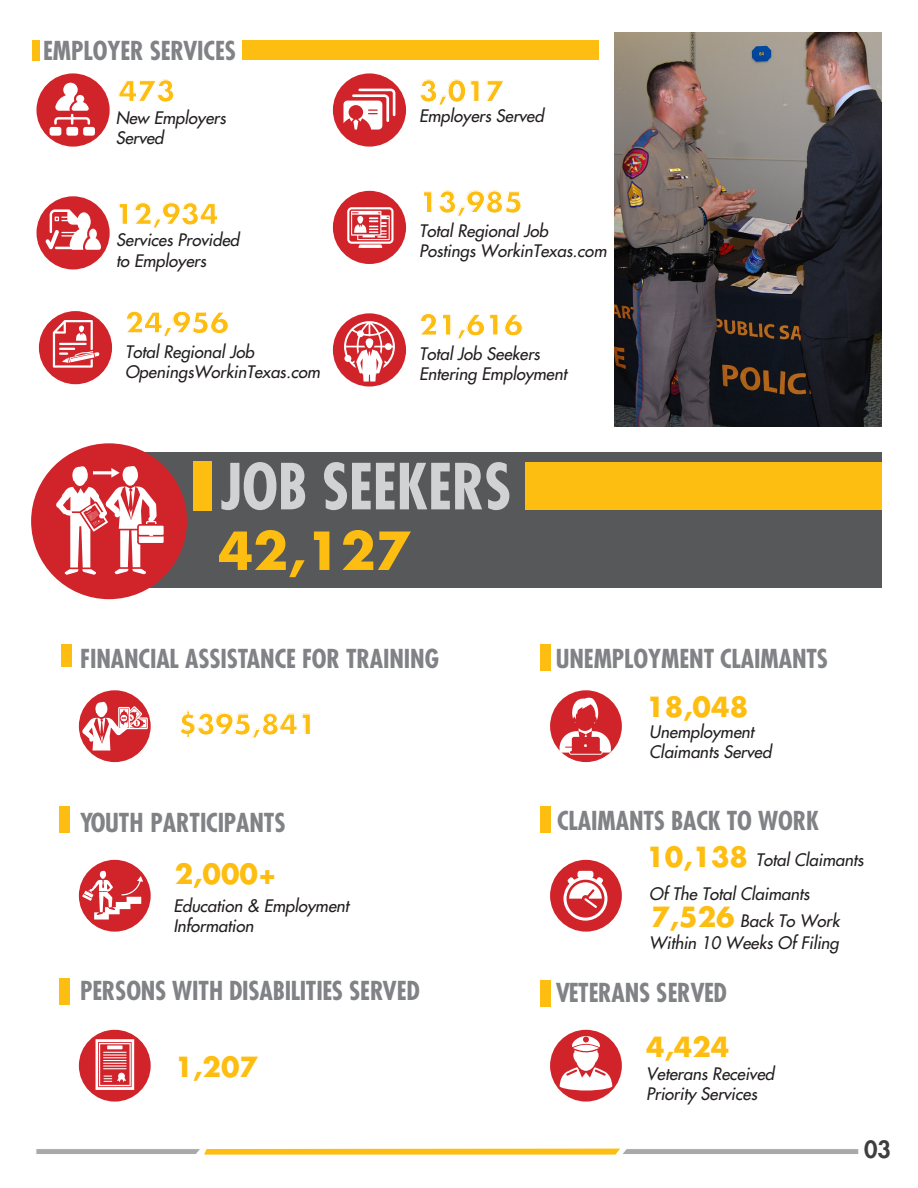
<style>
.page{position:relative;width:918px;height:1188px;background:#fff}
.page>*{position:absolute;margin:0;border:0;box-sizing:border-box;transform-origin:0 0}
.t1{font:700 condensed 61.8px "Futura Std";letter-spacing:-.005em;color:#d1d2d4}
.t2{font:700 51px "Futura Std";color:#febd11}
.t3{font:700 27.45px "Futura Std";color:#febd11}
.t4{font:700 27px "Futura Std";color:#febd11}
.t5{font:700 condensed 25.5px "Futura Std";letter-spacing:-.005em;color:#808285}
.t6{font:800 23.25px "Futura Std";color:#3e3e3f}
.t7{font:italic 500 16.8px/20.2px "Futura Std";color:#231f20}
</style>
<div class="page">
<div style="left:93px;top:452px;width:789px;height:135px;background:#57585a"></div>
<div style="left:36px;top:73px;width:74px;height:74px;background:#d1232a;border-radius:50%"></div>
<div style="left:50px;top:127px;width:11px;height:9px;background:#fff;border-radius:3px"></div>
<div style="left:66px;top:127px;width:12px;height:9px;background:#fff;border-radius:3px"></div>
<div style="left:83px;top:127px;width:12px;height:9px;background:#fff;border-radius:3px"></div>
<svg style="left:54px;top:83px;width:36px;height:42px"></svg>
<div style="left:333px;top:313px;width:73px;height:74px;background:#d1232a;border-radius:50%"></div>
<svg style="left:344px;top:321px;width:51px;height:61px"></svg>
<div style="left:333px;top:73px;width:73px;height:74px;background:#d1232a;border-radius:50%"></div>
<svg style="left:344px;top:89px;width:51px;height:41px"></svg>
<div style="left:39px;top:311px;width:73px;height:73px;background:#d1232a;border-radius:50%"></div>
<div style="left:37px;top:196px;width:73px;height:73px;background:#d1232a;border-radius:50%"></div>
<svg style="left:45px;top:209px;width:56px;height:41px"></svg>
<div style="left:333px;top:191px;width:73px;height:73px;background:#d1232a;border-radius:50%"></div>
<svg style="left:347px;top:207px;width:47px;height:41px"></svg>
<svg style="left:53px;top:320px;width:47px;height:48px"></svg>
<div style="left:32px;top:40px;width:8px;height:20px;background:#febd11"></div>
<div style="left:193px;top:461px;width:19px;height:50px;background:#febd11"></div>
<div style="left:540px;top:645px;width:10px;height:26px;background:#febd11"></div>
<div style="left:242px;top:40px;width:356px;height:20px;background:#febd11"></div>
<div style="left:60px;top:806px;width:10px;height:27px;background:#febd11"></div>
<div style="left:60px;top:978px;width:10px;height:27px;background:#febd11"></div>
<div style="left:540px;top:806px;width:10px;height:26px;background:#febd11"></div>
<div style="left:540px;top:981px;width:10px;height:26px;background:#febd11"></div>
<div style="left:62px;top:645px;width:10px;height:22px;background:#febd11"></div>
<img style="left:615px;top:33px;width:267px;height:393px">
<div style="left:525px;top:462px;width:357px;height:47px;background:#febd11"></div>
<div style="left:31px;top:443px;width:156px;height:156px;background:#d1232a;border-radius:50%"></div>
<svg style="left:56px;top:466px;width:108px;height:109px"></svg>
<div style="left:79px;top:690px;width:72px;height:72px;background:#d1232a;border-radius:50%"></div>
<svg style="left:82px;top:702px;width:66px;height:49px"></svg>
<div style="left:79px;top:860px;width:72px;height:72px;background:#d1232a;border-radius:50%"></div>
<div style="left:550px;top:690px;width:72px;height:72px;background:#d1232a;border-radius:50%"></div>
<div style="left:550px;top:860px;width:72px;height:72px;background:#d1232a;border-radius:50%"></div>
<div style="left:79px;top:1030px;width:72px;height:72px;background:#d1232a;border-radius:50%"></div>
<div style="left:550px;top:1030px;width:72px;height:72px;background:#d1232a;border-radius:50%"></div>
<svg style="left:560px;top:697px;width:51px;height:58px"></svg>
<svg style="left:564px;top:871px;width:43px;height:50px"></svg>
<svg style="left:96px;top:1039px;width:38px;height:51px"></svg>
<svg style="left:82px;top:871px;width:61px;height:49px"></svg>
<svg style="left:560px;top:1036px;width:52px;height:55px"></svg>
<svg style="left:36px;top:1148px;width:823px;height:7px"></svg>
<h3 class="t5" style="left:43px;top:35px;width:194px">EMPLOYER SERVICES</h3>
<h3 class="t3" style="left:118px;top:73px;width:58px">473</h3>
<p class="t7" style="left:116px;top:108px;width:112px">New Employers<br>Served</p>
<p class="t7" style="left:419px;top:106px;width:126px">Employers Served</p>
<h3 class="t3" style="left:419px;top:73px;width:86px">3,017</h3>
<h3 class="t3" style="left:115px;top:196px;width:105px">12,934</h3>
<p class="t7" style="left:116px;top:230px;width:124px">Services Provided to Employers</p>
<h3 class="t3" style="left:125px;top:304px;width:105px">24,956</h3>
<p class="t7" style="left:125px;top:342px;width:196px">Total Regional Job<br>OpeningsWorkinTexas.com</p>
<h3 class="t3" style="left:419px;top:184px;width:105px">13,985</h3>
<p class="t7" style="left:419px;top:221px;width:189px">Total Regional Job<br>Postings WorkinTexas.com</p>
<h3 class="t3" style="left:419px;top:306px;width:105px">21,616</h3>
<p class="t7" style="left:419px;top:344px;width:149px">Total Job Seekers<br>Entering Employment</p>
<h1 class="t1" style="left:221px;top:448px;width:292px">JOB SEEKERS</h1>
<h2 class="t2" style="left:218px;top:517px;width:194px">42,127</h2>
<h3 class="t5" style="left:80px;top:643px;width:360px">FINANCIAL ASSISTANCE FOR TRAINING</h3>
<h3 class="t4" style="left:178px;top:706px;width:139px">$395,841</h3>
<h3 class="t5" style="left:556px;top:643px;width:274px">UNEMPLOYMENT CLAIMANTS</h3>
<h3 class="t4" style="left:646px;top:689px;width:103px">18,048</h3>
<p class="t7" style="left:649px;top:722px;width:124px">Unemployment<br>Claimants Served</p>
<h3 class="t5" style="left:80px;top:807px;width:207px">YOUTH PARTICIPANTS</h3>
<h3 class="t5" style="left:557px;top:805px;width:263px">CLAIMANTS BACK TO WORK</h3>
<h3 class="t4" style="left:175px;top:856px;width:103px">2,000+</h3>
<p class="t7" style="left:173px;top:896px;width:177px">Education &amp; Employment<br>Information</p>
<h3 class="t4" style="left:646px;top:839px;width:103px">10,138</h3>
<h3 class="t4" style="left:651px;top:899px;width:85px">7,526</h3>
<p class="t7" style="left:756px;top:850px;width:109px">Total Claimants</p>
<p class="t7" style="left:649px;top:884px;width:162px">Of The Total Claimants</p>
<p class="t7" style="left:740px;top:911px;width:101px">Back To Work</p>
<p class="t7" style="left:649px;top:933px;width:191px">Within 10 Weeks Of Filing</p>
<h3 class="t5" style="left:80px;top:975px;width:341px">PERSONS WITH DISABILITIES SERVED</h3>
<h3 class="t5" style="left:556px;top:977px;width:173px">VETERANS SERVED</h3>
<h3 class="t4" style="left:175px;top:1049px;width:85px">1,207</h3>
<h3 class="t4" style="left:646px;top:1029px;width:85px">4,424</h3>
<p class="t7" style="left:646px;top:1064px;width:129px">Veterans Received<br>Priority Services</p>
<h3 class="t6" style="left:864px;top:1135px;width:28px">03</h3>
</div>
